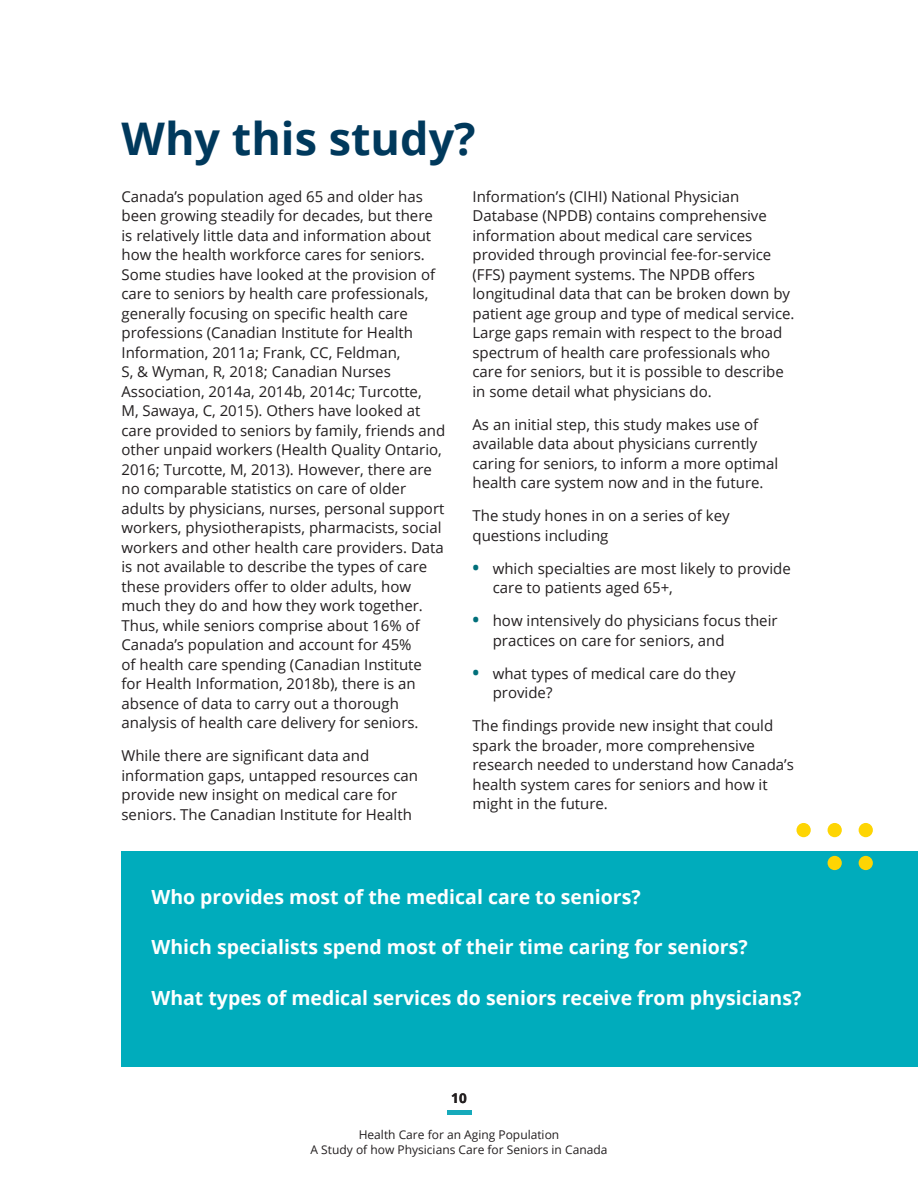
<style>
.page{position:relative;width:918px;height:1188px;background:#fff}
.page>*{position:absolute;margin:0;border:0;box-sizing:border-box;transform-origin:0 0}
.t1{font:700 45px "Open Sans";color:#00395c}
.Body_Bold_White_Span{font:700 19.5px "Open Sans";color:#fff}
.Body{font:15px/19.5px "Open Sans";color:#231f20}
.t2{font:700 13.5px "Open Sans";color:#231f20}
.t3{font:12px/15px "Open Sans";color:#231f20;text-align:center}
.s1{font-weight:700;font-size:18px;color:#006f7a}
</style>
<div class="page">
<div style="left:447px;top:1110px;width:24px;height:5px;background:#16aabb"></div>
<div style="left:122px;top:851px;width:796px;height:215px;background:#00acbc"></div>
<div style="left:859px;top:823px;width:14px;height:14px;background:#fed503;border-radius:50%"></div>
<div style="left:828px;top:823px;width:14px;height:14px;background:#fed503;border-radius:50%"></div>
<div style="left:796px;top:823px;width:15px;height:14px;background:#fed503;border-radius:50%"></div>
<div style="left:859px;top:856px;width:14px;height:14px;background:#fed503;border-radius:50%"></div>
<div style="left:828px;top:856px;width:14px;height:14px;background:#fed503;border-radius:50%"></div>
<h1 class="t1" style="left:122px;top:107px;width:356px">Why this study?</h1>
<p class="Body" style="left:122px;top:186px;width:325px">Canada’s population aged 65 and older has been growing steadily for decades, but there is relatively little data and information about how the health workforce cares for seniors.<br>Some studies have looked at the provision of care to seniors by health care professionals, generally focusing on specific health care professions (Canadian Institute for Health Information, 2011a; Frank, CC, Feldman,<br>S, &amp; Wyman, R, 2018; Canadian Nurses Association, 2014a, 2014b, 2014c; Turcotte,<br>M, Sawaya, C, 2015). Others have looked at care provided to seniors by family, friends and other unpaid workers (Health Quality Ontario, 2016; Turcotte, M, 2013). However, there are no comparable statistics on care of older adults by physicians, nurses, personal support workers, physiotherapists, pharmacists, social workers and other health care providers. Data is not available to describe the types of care these providers offer to older adults, how much they do and how they work together.<br>Thus, while seniors comprise about 16% of Canada’s population and account for 45%<br>of health care spending (Canadian Institute for Health Information, 2018b), there is an absence of data to carry out a thorough analysis of health care delivery for seniors.</p>
<p class="Body" style="left:122px;top:745px;width:298px">While there are significant data and information gaps, untapped resources can provide new insight on medical care for seniors. The Canadian Institute for Health</p>
<p class="Body" style="left:472px;top:186px;width:324px">Information’s (CIHI) National Physician Database (NPDB) contains comprehensive information about medical care services provided through provincial fee-for-service (FFS) payment systems. The NPDB offers longitudinal data that can be broken down by patient age group and type of medical service.<br>Large gaps remain with respect to the broad spectrum of health care professionals who care for seniors, but it is possible to describe in some detail what physicians do.</p>
<p class="Body" style="left:472px;top:414px;width:307px">As an initial step, this study makes use of available data about physicians currently caring for seniors, to inform a more optimal health care system now and in the future.</p>
<p class="Body" style="left:472px;top:505px;width:259px">The study hones in on a series of key questions including</p>
<p class="Body" style="left:493px;top:558px;width:300px;text-indent:-20px"><span class="s1">•</span> which specialties are most likely to provide care to patients aged 65+,</p>
<p class="Body" style="left:493px;top:610px;width:286px;text-indent:-20px"><span class="s1">•</span> how intensively do physicians focus their practices on care for seniors, and</p>
<p class="Body" style="left:493px;top:663px;width:245px;text-indent:-20px"><span class="s1">•</span> what types of medical care do they provide?</p>
<p class="Body" style="left:472px;top:715px;width:323px">The findings provide new insight that could spark the broader, more comprehensive research needed to understand how Canada’s health system cares for seniors and how it might in the future.</p>
<h1 class="Body_Bold_White_Span" style="left:152px;top:883px;width:491px">Who provides most of the medical care to seniors?</h1>
<h1 class="Body_Bold_White_Span" style="left:152px;top:933px;width:598px">Which specialists spend most of their time caring for seniors?</h1>
<h1 class="Body_Bold_White_Span" style="left:152px;top:984px;width:651px">What types of medical services do seniors receive from physicians?</h1>
<p class="t2" style="left:451px;top:1088px;width:17px">10</p>
<p class="t3" style="left:311px;top:1127px;width:298px">Health Care for an Aging Population<br>A Study of how Physicians Care for Seniors in Canada</p>
</div>
